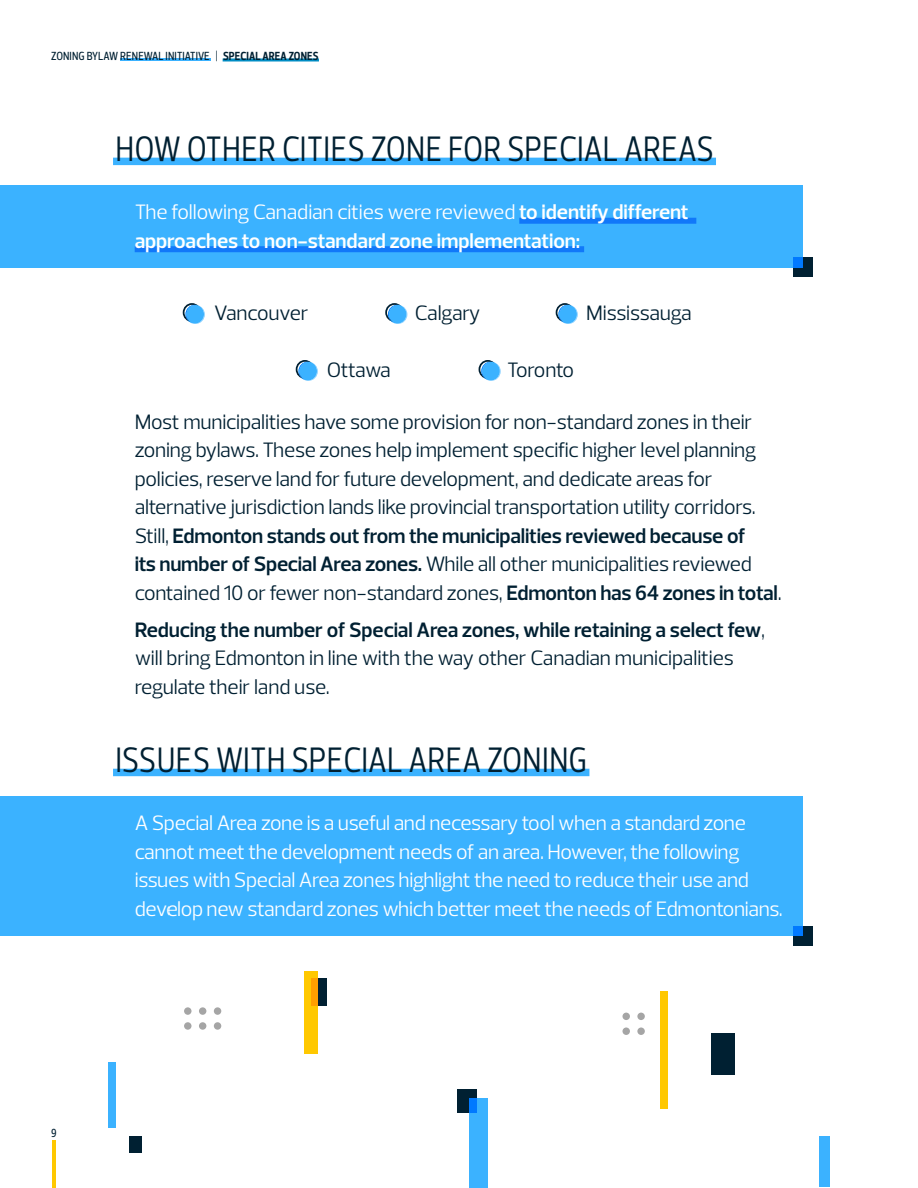
<style>
.page{position:relative;width:918px;height:1188px;background:#fff}
.page>*{position:absolute;margin:0;border:0;box-sizing:border-box;transform-origin:0 0}
.t1{font:36px "Prelo Condensed";letter-spacing:.005em;color:#002032}
.t2{font:21px/28.5px "Prelo";letter-spacing:-.01em;color:#002032}
.t3{font:21px/28.5px "Prelo";letter-spacing:-.015em;color:#fff}
.t4{font:600 21px/28.5px "Prelo";letter-spacing:-.005em;color:#fff}
.t5{font:21px "Prelo";letter-spacing:-.03em;color:#002032}
.t6{font:21px "Prelo";letter-spacing:-.04em;color:#002032}
.t7{font:500 12px "Prelo Condensed";letter-spacing:.01em;color:#002032}
.s1{font-weight:700}
.s2{font-weight:400}
.s3{font-weight:600}
</style>
<div class="page">
<div style="left:0;top:796px;width:803px;height:140px;background:#3bb2ff"></div>
<svg style="left:793px;top:926px;width:20px;height:19px"></svg>
<div style="left:183px;top:303px;width:18px;height:19px;border:2px solid #002032;border-radius:50%"></div>
<svg style="left:186px;top:305px;width:19px;height:19px"></svg>
<div style="left:296px;top:360px;width:18px;height:19px;border:2px solid #002032;border-radius:50%"></div>
<svg style="left:298px;top:362px;width:20px;height:19px"></svg>
<div style="left:479px;top:360px;width:18px;height:19px;border:2px solid #002032;border-radius:50%"></div>
<svg style="left:481px;top:362px;width:20px;height:19px"></svg>
<div style="left:385px;top:303px;width:19px;height:19px;border:2px solid #002032;border-radius:50%"></div>
<svg style="left:388px;top:305px;width:19px;height:19px"></svg>
<div style="left:556px;top:303px;width:18px;height:19px;border:2px solid #002032;border-radius:50%"></div>
<svg style="left:558px;top:305px;width:20px;height:19px"></svg>
<hr style="left:120px;top:58px;width:91px;height:3px;background:#3bb2ff">
<hr style="left:223px;top:58px;width:96px;height:3px;background:#008dc4">
<hr style="left:52px;top:1141px;width:4px;height:47px;background:#ffc800">
<div style="left:0;top:185px;width:803px;height:82px;background:#3bb2ff"></div>
<svg style="left:793px;top:257px;width:20px;height:20px"></svg>
<div style="left:113px;top:158px;width:603px;height:7px;background:#3bb2ff"></div>
<div style="left:519px;top:218px;width:177px;height:6px;background:#1178f9"></div>
<div style="left:135px;top:246px;width:449px;height:6px;background:#1178f9"></div>
<div style="left:113px;top:769px;width:476px;height:7px;background:#3bb2ff"></div>
<div style="left:469px;top:1099px;width:19px;height:89px;background:#3bb2ff"></div>
<div style="left:108px;top:1062px;width:8px;height:65px;background:#3bb2ff"></div>
<div style="left:819px;top:1137px;width:10px;height:50px;background:#3bb2ff"></div>
<svg style="left:184px;top:1007px;width:8px;height:23px"></svg>
<svg style="left:199px;top:1007px;width:7px;height:23px"></svg>
<svg style="left:214px;top:1007px;width:7px;height:23px"></svg>
<div style="left:711px;top:1033px;width:23px;height:41px;background:#002032"></div>
<svg style="left:458px;top:1090px;width:19px;height:23px"></svg>
<div style="left:660px;top:991px;width:8px;height:118px;background:#ffc800"></div>
<div style="left:130px;top:1136px;width:12px;height:17px;background:#002032"></div>
<div style="left:304px;top:971px;width:14px;height:83px;background:#ffc800"></div>
<svg style="left:311px;top:978px;width:15px;height:27px"></svg>
<svg style="left:623px;top:1012px;width:7px;height:23px"></svg>
<svg style="left:637px;top:1012px;width:8px;height:23px"></svg>
<p class="t7" style="left:51px;top:49px;width:269px">ZONING BYLAW RENEWAL INITIATIVE | <span class="s1">SPECIAL AREA ZONES</span></p>
<h1 class="t1" style="left:115px;top:127px;width:600px">HOW OTHER CITIES ZONE FOR SPECIAL AREAS</h1>
<p class="t4" style="left:135px;top:198px;width:556px"><span class="s2">The following Canadian cities were reviewed</span> to identify different approaches to non-standard zone implementation:</p>
<p class="t2" style="left:214px;top:299px;width:96px">Vancouver</p>
<p class="t5" style="left:415px;top:302px;width:67px">Calgary</p>
<p class="t2" style="left:586px;top:299px;width:107px">Mississauga</p>
<p class="t2" style="left:327px;top:356px;width:66px">Ottawa</p>
<p class="t6" style="left:507px;top:358px;width:69px">Toronto</p>
<p class="t2" style="left:135px;top:408px;width:649px">Most municipalities have some provision for non-standard zones in their zoning bylaws. These zones help implement specific higher level planning policies, reserve land for future development, and dedicate areas for alternative jurisdiction lands like provincial transportation utility corridors.<br>Still, <span class="s3">Edmonton stands out from the municipalities reviewed because of<br>its number of Special Area zones.</span> While all other municipalities reviewed contained 10 or fewer non-standard zones, <span class="s3">Edmonton has 64 zones in total</span>.</p>
<p class="t2" style="left:135px;top:615px;width:632px"><span class="s3">Reducing the number of Special Area zones, while retaining a select few</span>, will bring Edmonton in line with the way other Canadian municipalities regulate their land use.</p>
<h1 class="t1" style="left:115px;top:738px;width:473px">ISSUES WITH SPECIAL AREA ZONING</h1>
<p class="t3" style="left:135px;top:809px;width:650px">A Special Area zone is a useful and necessary tool when a standard zone cannot meet the development needs of an area. However, the following issues with Special Area zones highlight the need to reduce their use and develop new standard zones which better meet the needs of Edmontonians.</p>
<p class="t7" style="left:51px;top:1125px;width:7px">9</p>
</div>
